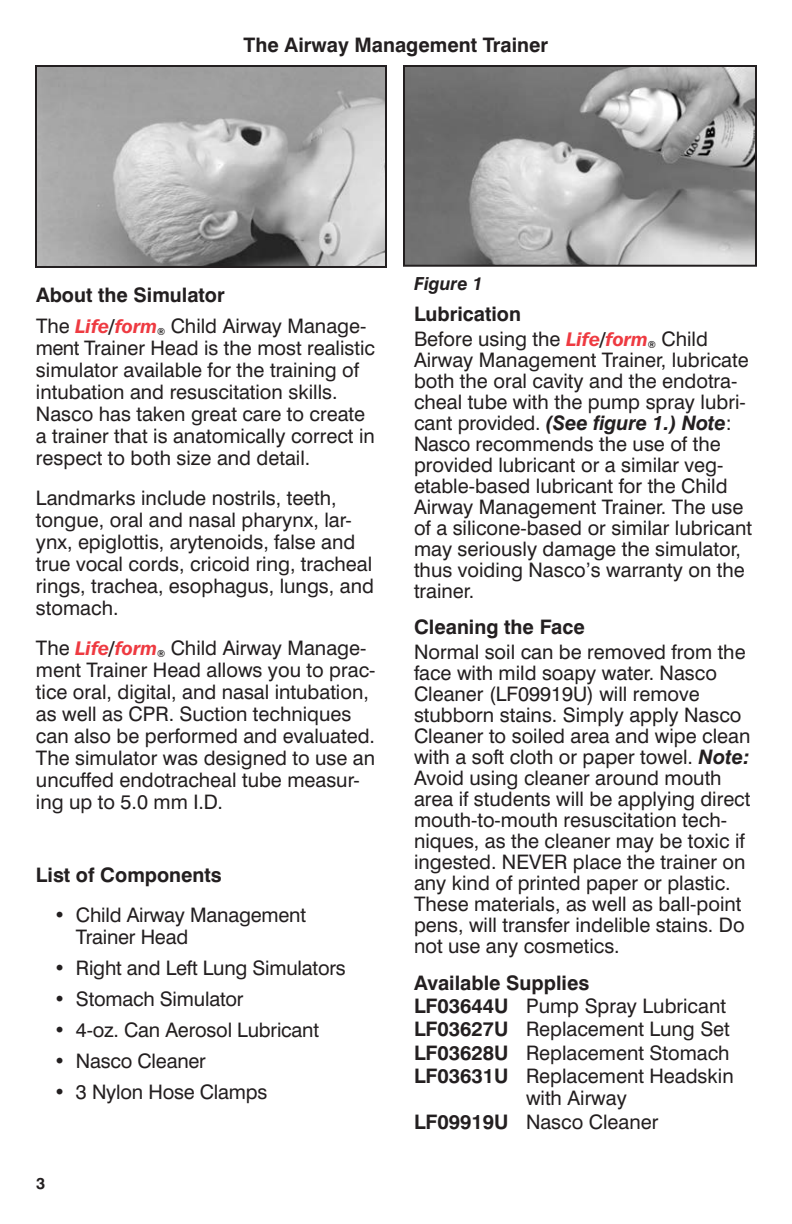
<style>
.page{position:relative;width:792px;height:1224px;background:#fff}
.page>*{position:absolute;margin:0;border:0;box-sizing:border-box;transform-origin:0 0}
.t1{font:20px/21px "Swiss 721 BT";color:#231f20}
.t2{font:700 20px "Swiss 721 BT";color:#231f20}
.t3{font:italic 700 18px "Swiss 721 BT";color:#231f20}
.t4{font:700 16px "Swiss 721 BT";color:#231f20}
.s1{font-weight:700}
.s2{font-family:"Franklin Gothic IT Cby BT";font-weight:600;font-style:italic;font-size:19.6px;color:#ee3a41}
.s3{font-family:"Franklin Gothic IT Cby BT";font-weight:600;font-style:italic;font-size:19.6px}
.s4{font-family:"Franklin Gothic IT Cby BT";font-weight:600;font-style:italic;font-size:9.8px}
.s5{font-weight:700;font-style:italic}
</style>
<div class="page">
<img style="left:38px;top:68px;width:346px;height:197px">
<div style="left:35px;top:65px;width:352px;height:203px;border:2px solid #231f20"></div>
<img style="left:406px;top:68px;width:348px;height:196px">
<div style="left:403px;top:65px;width:354px;height:202px;border:2px solid #231f20"></div>
<p class="t2" style="left:244px;top:33px;width:306px">The Airway Management Trainer</p>
<p class="t1" style="left:36px;top:279px;width:332px;line-height:31px"><span class="s1">About the Simulator<br></span>The <span class="s2">Life</span><span class="s3">/</span><span class="s2">form</span><span class="s4">®</span> Child Airway Manage-</p>
<p class="t1" style="left:36px;top:337px;width:341px;line-height:22px">ment Trainer Head is the most realistic simulator available for the training of intubation and resuscitation skills.<br>Nasco has taken great care to create a trainer that is anatomically correct in respect to both size and detail.</p>
<p class="t1" style="left:36px;top:487px;width:339px;line-height:22px">Landmarks include nostrils, teeth, tongue, oral and nasal pharynx, lar&shy;ynx, epiglottis, arytenoids, false and true vocal cords, cricoid ring, tracheal rings, trachea, esophagus, lungs, and stomach.</p>
<p class="t1" style="left:36px;top:637px;width:341px;line-height:22px">The <span class="s2">Life</span><span class="s3">/</span><span class="s2">form</span><span class="s4">®</span> Child Airway Manage&shy;ment Trainer Head allows you to prac&shy;tice oral, digital, and nasal intubation, as well as CPR. Suction techniques can also be performed and evaluated.<br>The simulator was designed to use an uncuffed endotracheal tube measur&shy;ing up to 5.0 mm I.D.</p>
<p class="t2" style="left:36px;top:863px;width:187px">List of Components</p>
<p class="t1" style="left:76px;top:904px;width:232px;line-height:22px;text-indent:-22px">• Child Airway Management<br>Trainer Head</p>
<p class="t1" style="left:54px;top:957px;width:293px">• Right and Left Lung Simulators</p>
<p class="t1" style="left:54px;top:988px;width:191px">• Stomach Simulator</p>
<p class="t1" style="left:54px;top:1019px;width:267px">• 4-oz. Can Aerosol Lubricant</p>
<p class="t1" style="left:54px;top:1050px;width:153px">• Nasco Cleaner</p>
<p class="t1" style="left:54px;top:1081px;width:215px">• 3 Nylon Hose Clamps</p>
<p class="t4" style="left:36px;top:1173px;width:11px">3</p>
<p class="t3" style="left:414px;top:273px;width:71px">Figure 1</p>
<p class="t1" style="left:414px;top:301px;width:296px;line-height:25.4px"><span class="s1">Lubrication<br></span>Before using the <span class="s2">Life</span><span class="s3">/</span><span class="s2">form</span><span class="s4">®</span> Child</p>
<p class="t1" style="left:414px;top:350px;width:340px">Airway Management Trainer, lubricate both the oral cavity and the endotra&shy;cheal tube with the pump spray lubri&shy;cant provided. <span class="s5">(See figure 1.) Note</span>:<br>Nasco recommends the use of the provided lubricant or a similar veg&shy;etable-based lubricant for the Child Airway Management Trainer. The use of a silicone-based or similar lubricant may seriously damage the simulator, thus voiding Nasco’s warranty on the trainer.</p>
<p class="t2" style="left:414px;top:615px;width:172px">Cleaning the Face</p>
<p class="t1" style="left:414px;top:641px;width:338px">Normal soil can be removed from the face with mild soapy water. Nasco Cleaner (LF09919U) will remove stubborn stains. Simply apply Nasco Cleaner to soiled area and wipe clean with a soft cloth or paper towel. <span class="s5">Note:<br></span>Avoid using cleaner around mouth area if students will be applying direct mouth-to-mouth resuscitation tech&shy;niques, as the cleaner may be toxic if ingested. NEVER place the trainer on any kind of printed paper or plastic.<br>These materials, as well as ball-point pens, will transfer indelible stains. Do not use any cosmetics.</p>
<p class="t2" style="left:414px;top:970px;width:177px">Available Supplies</p>
<p class="t1" style="left:414px;top:995px;width:313px"><span class="s1">LF03644U</span> Pump Spray Lubricant</p>
<p class="t1" style="left:414px;top:1019px;width:317px"><span class="s1">LF03627U</span> Replacement Lung Set</p>
<p class="t1" style="left:414px;top:1042px;width:317px"><span class="s1">LF03628U</span> Replacement Stomach</p>
<p class="t1" style="left:414px;top:1066px;width:321px"><span class="s1">LF03631U</span> Replacement Headskin</p>
<p class="t1" style="left:526px;top:1088px;width:102px">with Airway</p>
<p class="t1" style="left:414px;top:1111px;width:246px"><span class="s1">LF09919U</span> Nasco Cleaner</p>
</div>
